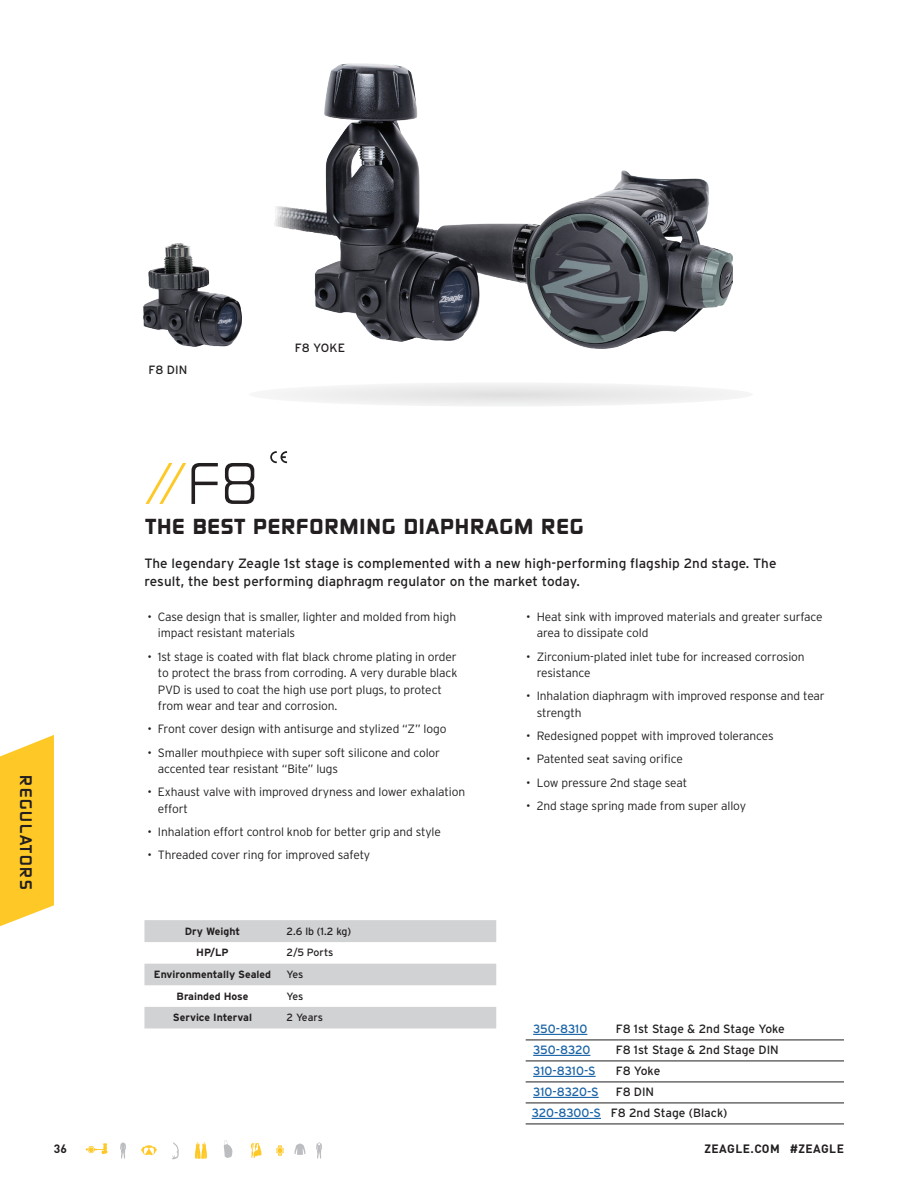
<style>
.page{position:relative;width:918px;height:1188px;background:#fff}
.page>*{position:absolute;margin:0;border:0;box-sizing:border-box;transform-origin:0 0}
.t1{font:52.5px "Sol Pro";color:#fec827}
.t2{font:900 19.5px "Sol Pro";letter-spacing:.04em;color:#231f20}
.t3{font:700 15px "Sol Pro";letter-spacing:.12em;color:#231f20}
.t4{font:13.5px/18px "Interstate";letter-spacing:.005em;color:#231f20}
.t5{font:300 12px/16.5px "Interstate";letter-spacing:-.01em;color:#231f20}
.t6{font:12px/21px "Interstate";color:#231f20}
.t7{font:12px "Interstate";letter-spacing:-.005em;color:#1a63a6}
.t8{font:700 12px "DIN Pro";letter-spacing:.04em;color:#231f20}
.t9{font:700 10.5px "Interstate";color:#231f20}
.t10{font:10.5px "Interstate";letter-spacing:-.01em;color:#231f20}
.s1{color:#231f20}
.s2{color:#1a63a6}
</style>
<div class="page">
<svg style="left:224px;top:1140px;width:8px;height:18px"></svg>
<svg style="left:276px;top:1145px;width:8px;height:11px"></svg>
<svg style="left:251px;top:1143px;width:10px;height:15px"></svg>
<svg style="left:195px;top:1142px;width:12px;height:17px"></svg>
<svg style="left:120px;top:1142px;width:6px;height:17px"></svg>
<svg style="left:86px;top:1143px;width:21px;height:11px"></svg>
<svg style="left:141px;top:1145px;width:16px;height:10px"></svg>
<svg style="left:172px;top:1142px;width:7px;height:17px"></svg>
<svg style="left:294px;top:1144px;width:12px;height:11px"></svg>
<svg style="left:316px;top:1142px;width:6px;height:17px"></svg>
<img style="left:274px;top:64px;width:458px;height:285px">
<hr style="left:526px;top:1040px;width:318px;height:1px;background:#231f20">
<hr style="left:533px;top:1034px;width:54px;height:1px;background:#1a63a6">
<hr style="left:526px;top:1061px;width:318px;height:1px;background:#231f20">
<hr style="left:533px;top:1055px;width:57px;height:1px;background:#1a63a6">
<hr style="left:526px;top:1082px;width:318px;height:1px;background:#231f20">
<hr style="left:533px;top:1076px;width:63px;height:1px;background:#1a63a6">
<hr style="left:526px;top:1103px;width:318px;height:1px;background:#231f20">
<hr style="left:533px;top:1097px;width:66px;height:1px;background:#1a63a6">
<hr style="left:526px;top:1124px;width:318px;height:1px;background:#231f20">
<hr style="left:532px;top:1118px;width:69px;height:1px;background:#1a63a6">
<img style="left:143px;top:243px;width:99px;height:104px">
<svg style="left:270px;top:451px;width:17px;height:12px"></svg>
<svg style="left:144px;top:920px;width:352px;height:108px"></svg>
<svg style="left:0;top:735px;width:54px;height:191px;background:#fece3e"></svg>
<p class="t6" style="left:148px;top:359px;width:40px">F8 DIN</p>
<p class="t6" style="left:295px;top:337px;width:52px">F8 YOKE</p>
<p class="t3" style="left:36px;top:775px;width:116px;rotate:90deg">REGULATORS</p>
<h1 class="t1" style="left:146px;top:451px;width:113px">//<span class="s1">F8</span></h1>
<h2 class="t2" style="left:146px;top:514px;width:440px">THE BEST PERFORMING DIAPHRAGM REG</h2>
<p class="t4" style="left:144px;top:554px;width:634px">The legendary Zeagle 1st stage is complemented with a new high-performing flagship 2nd stage. The result, the best performing diaphragm regulator on the market today.</p>
<p class="t5" style="left:158px;top:608px;width:300px;text-indent:-10px">• Case design that is smaller, lighter and molded from high impact resistant materials</p>
<p class="t5" style="left:158px;top:648px;width:301px;text-indent:-10px">• 1st stage is coated with flat black chrome plating in order to protect the brass from corroding. A very durable black PVD is used to coat the high use port plugs, to protect from wear and tear and corrosion.</p>
<p class="t5" style="left:147px;top:721px;width:301px">• Front cover design with antisurge and stylized “Z” logo</p>
<p class="t5" style="left:158px;top:744px;width:284px;text-indent:-10px">• Smaller mouthpiece with super soft silicone and color accented tear resistant “Bite” lugs</p>
<p class="t5" style="left:158px;top:784px;width:309px;text-indent:-10px">• Exhaust valve with improved dryness and lower exhalation effort</p>
<p class="t5" style="left:147px;top:824px;width:295px">• Inhalation effort control knob for better grip and style</p>
<p class="t5" style="left:147px;top:847px;width:224px">• Threaded cover ring for improved safety</p>
<p class="t9" style="left:185px;top:925px;width:57px">Dry Weight</p>
<p class="t10" style="left:287px;top:925px;width:66px">2.6 lb (1.2 kg)</p>
<p class="t9" style="left:196px;top:947px;width:34px">HP/LP</p>
<p class="t10" style="left:287px;top:947px;width:48px">2/5 Ports</p>
<p class="t9" style="left:154px;top:969px;width:119px">Environmentally Sealed</p>
<p class="t10" style="left:287px;top:969px;width:18px">Yes</p>
<p class="t9" style="left:177px;top:990px;width:73px">Brainded Hose</p>
<p class="t10" style="left:287px;top:990px;width:18px">Yes</p>
<p class="t9" style="left:173px;top:1012px;width:81px">Service Interval</p>
<p class="t10" style="left:287px;top:1012px;width:38px">2 Years</p>
<p class="t5" style="left:537px;top:608px;width:287px;text-indent:-10px">• Heat sink with improved materials and greater surface area to dissipate cold</p>
<p class="t5" style="left:537px;top:648px;width:269px;text-indent:-10px">• Zirconium-plated inlet tube for increased corrosion resistance</p>
<p class="t5" style="left:537px;top:688px;width:290px;text-indent:-10px">• Inhalation diaphragm with improved response and tear strength</p>
<p class="t5" style="left:526px;top:728px;width:249px">• Redesigned poppet with improved tolerances</p>
<p class="t5" style="left:526px;top:751px;width:158px">• Patented seat saving orifice</p>
<p class="t5" style="left:526px;top:774px;width:163px">• Low pressure 2nd stage seat</p>
<p class="t5" style="left:526px;top:797px;width:221px">• 2nd stage spring made from super alloy</p>
<p class="t7" style="left:533px;top:1022px;width:56px">350-8310</p>
<p class="t6" style="left:616px;top:1018px;width:171px">F8 1st Stage &amp; 2nd Stage Yoke</p>
<p class="t7" style="left:533px;top:1043px;width:59px">350-8320</p>
<p class="t6" style="left:616px;top:1039px;width:165px">F8 1st Stage &amp; 2nd Stage DIN</p>
<p class="t7" style="left:533px;top:1064px;width:64px">310-8310-S</p>
<p class="t6" style="left:616px;top:1060px;width:46px">F8 Yoke</p>
<p class="t7" style="left:533px;top:1085px;width:67px">310-8320-S</p>
<p class="t6" style="left:532px;top:1081px;width:197px;text-indent:84px">F8 DIN<br><span class="s2">320-8300-S</span> F8 2nd Stage (Black)</p>
<p class="t8" style="left:54px;top:1141px;width:15px">36</p>
<p class="t8" style="left:705px;top:1141px;width:141px">ZEAGLE.COM #ZEAGLE</p>
</div>
